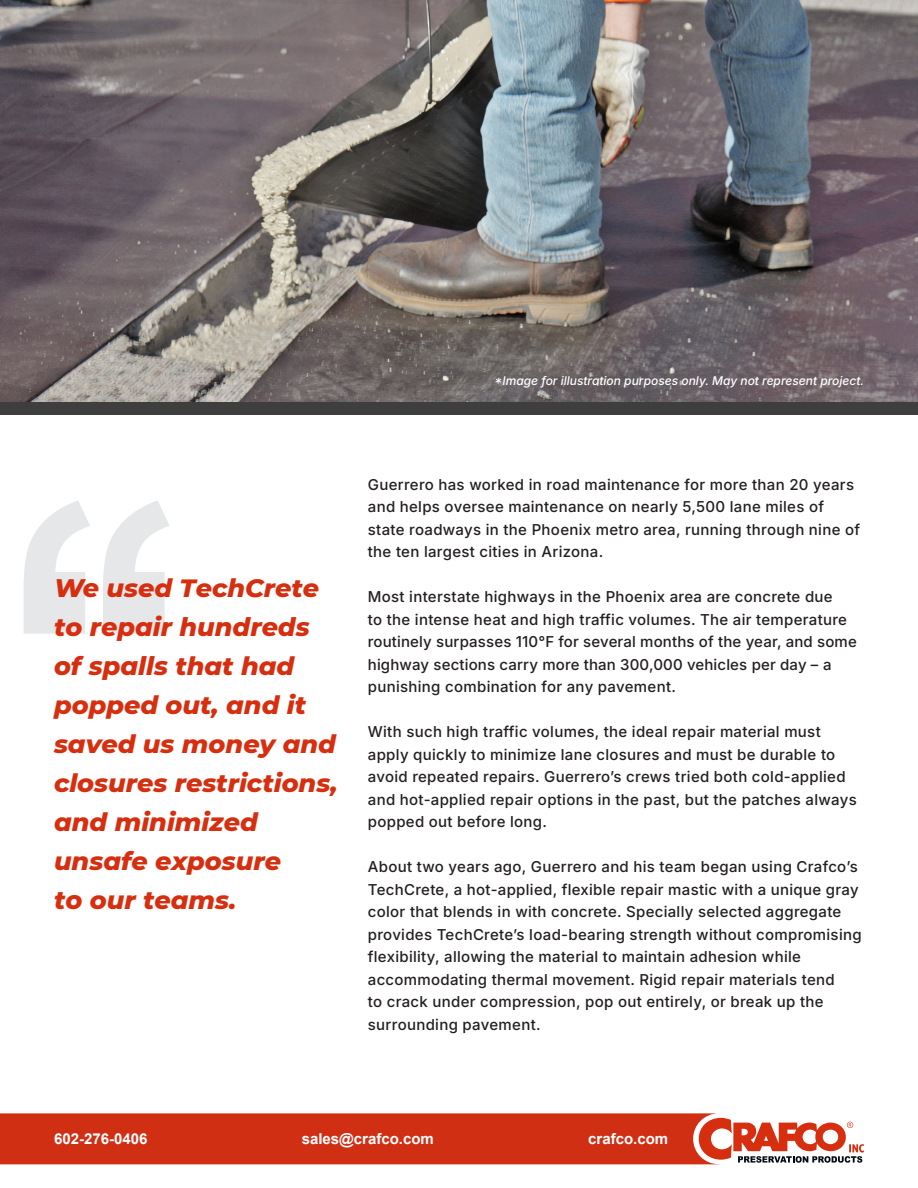
<style>
.page{position:relative;width:918px;height:1188px;background:#fff}
.page>*{position:absolute;margin:0;border:0;box-sizing:border-box;transform-origin:0 0}
.t1{font:700 448.8px "Arial";color:#e6e7e9}
.t2{font:italic 800 25.5px/39px "Montserrat";color:#d62e0f}
.t3{font:15px/22.5px "Inter";letter-spacing:.02em;color:#231f20}
.t4{font:700 15px "Arial";color:#fff}
.t5{font:italic 12px "Inter";color:#fff}
</style>
<div class="page">
<div style="left:0;top:374px;width:918px;height:41px;background:#3e3e3f"></div>
<svg style="left:0;top:1113px;width:864px;height:51px;background:#d4462f"></svg>
<img style="left:0;top:0;width:918px;height:402px">
<p class="t5" style="left:495px;top:372px;width:371px">*Image for illustration purposes only. May not represent project.</p>
<p class="t1" style="left:-10px;top:351px;width:206px">‘‘</p>
<p class="t2" style="left:54px;top:567px;width:285px">We used TechCrete to repair hundreds of spalls that had popped out, and it saved us money and closures restrictions, and minimized unsafe exposure<br>to our teams.</p>
<p class="t3" style="left:368px;top:472px;width:494px">Guerrero has worked in road maintenance for more than 20 years and helps oversee maintenance on nearly 5,500 lane miles of state roadways in the Phoenix metro area, running through nine of the ten largest cities in Arizona.</p>
<p class="t3" style="left:368px;top:585px;width:490px">Most interstate highways in the Phoenix area are concrete due<br>to the intense heat and high traffic volumes. The air temperature routinely surpasses 110°F for several months of the year, and some highway sections carry more than 300,000 vehicles per day – a punishing combination for any pavement.</p>
<p class="t3" style="left:368px;top:720px;width:490px">With such high traffic volumes, the ideal repair material must apply quickly to minimize lane closures and must be durable to avoid repeated repairs. Guerrero’s crews tried both cold-applied and hot-applied repair options in the past, but the patches always popped out before long.</p>
<p class="t3" style="left:368px;top:855px;width:495px">About two years ago, Guerrero and his team began using Crafco’s TechCrete, a hot-applied, flexible repair mastic with a unique gray color that blends in with concrete. Specially selected aggregate provides TechCrete’s load-bearing strength without compromising flexibility, allowing the material to maintain adhesion while accommodating thermal movement. Rigid repair materials tend<br>to crack under compression, pop out entirely, or break up the surrounding pavement.</p>
<p class="t4" style="left:54px;top:1129px;width:95px">602-276-0406</p>
<p class="t4" style="left:302px;top:1129px;width:134px">sales@crafco.com</p>
<p class="t4" style="left:588px;top:1129px;width:82px">crafco.com</p>
</div>
